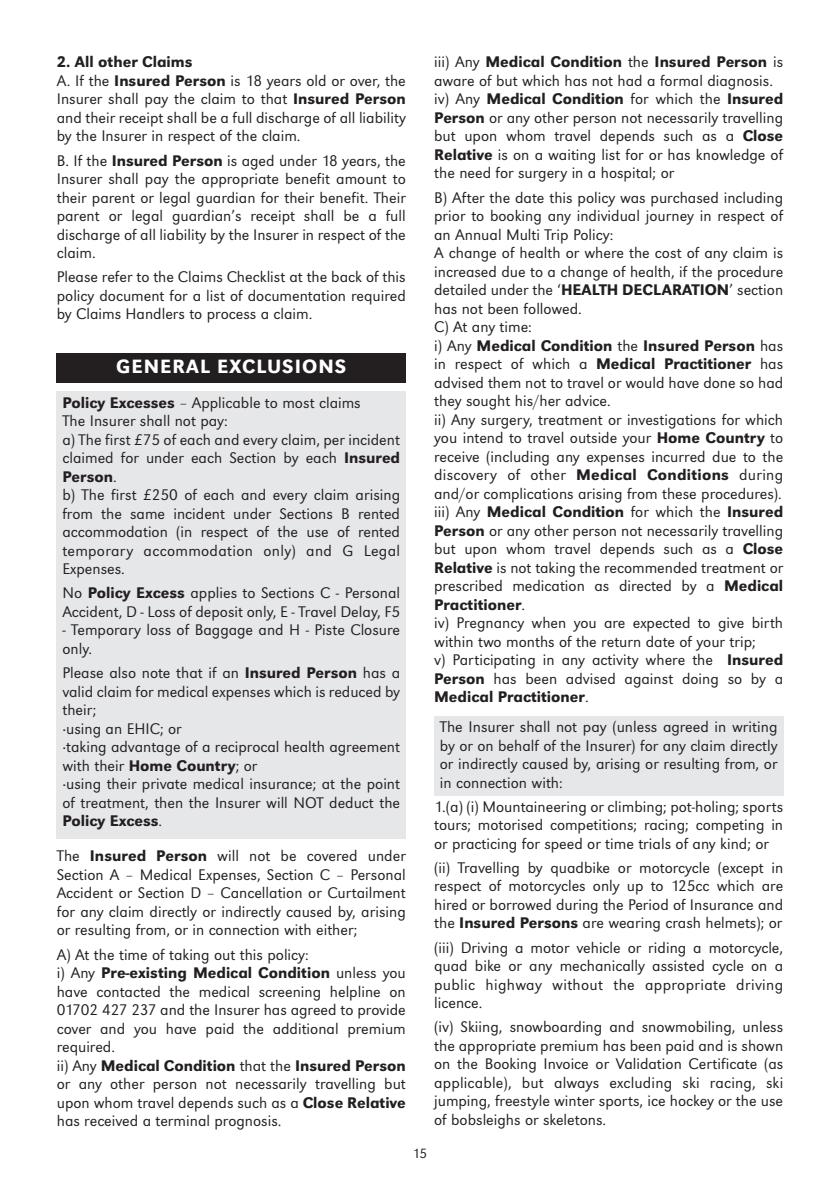
<style>
.page{position:relative;width:840px;height:1191px;background:#fff}
.page>*{position:absolute;margin:0;border:0;box-sizing:border-box;transform-origin:0 0}
.t1{font:500 20px "URW Grotesk T";letter-spacing:.05em;color:#fff}
.t2{font:300 16px/18.4px "URW Grotesk T";color:#231f20}
.t3{font:300 14px "URW Grotesk T";color:#231f20}
.s1{font-weight:500}
</style>
<div class="page">
<div style="left:434px;top:716px;width:348px;height:79px;background:#e6e7e9"></div>
<div style="left:57px;top:354px;width:348px;height:29px;background:#231f20"></div>
<div style="left:57px;top:391px;width:348px;height:447px;background:#e6e7e9"></div>
<p class="t2" style="left:57px;top:53px;width:350px"><span class="s1">2. All other Claims<br></span>A. If the <span class="s1">Insured Person</span> is 18 years old or over, the Insurer shall pay the claim to that <span class="s1">Insured Person </span>and their receipt shall be a full discharge of all liability by the Insurer in respect of the claim.</p>
<p class="t2" style="left:57px;top:151px;width:350px;text-align:justify">B. If the <span class="s1">Insured Person</span> is aged under 18 years, the Insurer shall pay the appropriate benefit amount to their parent or legal guardian for their benefit. Their parent or legal guardian’s receipt shall be a full discharge of all liability by the Insurer in respect of the claim.</p>
<p class="t2" style="left:57px;top:267px;width:350px;text-align:justify">Please refer to the Claims Checklist at the back of this policy document for a list of documentation required by Claims Handlers to process a claim.</p>
<p class="t1" style="left:116px;top:354px;width:231px">GENERAL EXCLUSIONS</p>
<p class="t2" style="left:62px;top:393px;width:339px"><span class="s1">Policy Excesses</span> – Applicable to most claims<br>The Insurer shall not pay:<br>a) The first £75 of each and every claim, per incident claimed for under each Section by each <span class="s1">Insured Person</span>.<br>b) The first £250 of each and every claim arising from the same incident under Sections B rented accommodation (in respect of the use of rented temporary accommodation only) and G Legal Expenses.</p>
<p class="t2" style="left:62px;top:583px;width:339px">No <span class="s1">Policy Excess</span> applies to Sections C - Personal<br>Accident, D - Loss of deposit only, E - Travel Delay, F5</p>
<p class="t2" style="left:62px;top:620px;width:339px">- Temporary loss of Baggage and H - Piste Closure only.</p>
<p class="t2" style="left:62px;top:663px;width:339px">Please also note that if an <span class="s1">Insured Person</span> has a valid claim for medical expenses which is reduced by their;<br>·using an EHIC; or<br>·taking advantage of a reciprocal health agreement with their <span class="s1">Home Country</span>; or<br>·using their private medical insurance; at the point of treatment, then the Insurer will NOT deduct the <span class="s1">Policy Excess</span>.</p>
<p class="t2" style="left:57px;top:846px;width:350px;text-align:justify">The <span class="s1">Insured Person</span> will not be covered under Section A – Medical Expenses, Section C – Personal Accident or Section D – Cancellation or Curtailment for any claim directly or indirectly caused by, arising or resulting from, or in connection with either;</p>
<p class="t2" style="left:57px;top:944px;width:350px">A) At the time of taking out this policy:<br>i) Any <span class="s1">Pre-existing Medical Condition</span> unless you have contacted the medical screening helpline on 01702 427 237 and the Insurer has agreed to provide cover and you have paid the additional premium required.<br>ii) Any <span class="s1">Medical Condition</span> that the <span class="s1">Insured Person </span>or any other person not necessarily travelling but upon whom travel depends such as a <span class="s1">Close Relative </span>has received a terminal prognosis.</p>
<p class="t2" style="left:434px;top:53px;width:350px">iii) Any <span class="s1">Medical Condition</span> the <span class="s1">Insured Person</span> is aware of but which has not had a formal diagnosis. iv) Any <span class="s1">Medical Condition</span> for which the <span class="s1">Insured Person</span> or any other person not necessarily travelling but upon whom travel depends such as a <span class="s1">Close Relative</span> is on a waiting list for or has knowledge of the need for surgery in a hospital; or</p>
<p class="t2" style="left:434px;top:188px;width:350px">B) After the date this policy was purchased including prior to booking any individual journey in respect of an Annual Multi Trip Policy:<br>A change of health or where the cost of any claim is increased due to a change of health, if the procedure detailed under the ‘<span class="s1">HEALTH DECLARATION</span>’ section has not been followed.<br>C) At any time:<br>i) Any <span class="s1">Medical Condition</span> the <span class="s1">Insured Person</span> has in respect of which a <span class="s1">Medical Practitioner</span> has advised them not to travel or would have done so had they sought his/her advice.<br>ii) Any surgery, treatment or investigations for which you intend to travel outside your <span class="s1">Home Country</span> to receive (including any expenses incurred due to the discovery of other <span class="s1">Medical Conditions</span> during and/or complications arising from these procedures). iii) Any <span class="s1">Medical Condition</span> for which the <span class="s1">Insured Person</span> or any other person not necessarily travelling but upon whom travel depends such as a <span class="s1">Close Relative</span> is not taking the recommended treatment or prescribed medication as directed by a <span class="s1">Medical Practitioner</span>.<br>iv) Pregnancy when you are expected to give birth within two months of the return date of your trip;<br>v) Participating in any activity where the <span class="s1">Insured Person</span> has been advised against doing so by a <span class="s1">Medical Practitioner</span>.</p>
<p class="t2" style="left:439px;top:717px;width:339px;text-align:justify">The Insurer shall not pay (unless agreed in writing by or on behalf of the Insurer) for any claim directly or indirectly caused by, arising or resulting from, or in connection with:</p>
<p class="t2" style="left:434px;top:797px;width:350px;text-align:justify">1.(a) (i) Mountaineering or climbing; pot-holing; sports tours; motorised competitions; racing; competing in or practicing for speed or time trials of any kind; or</p>
<p class="t2" style="left:434px;top:858px;width:350px;text-align:justify">(ii) Travelling by quadbike or motorcycle (except in respect of motorcycles only up to 125cc which are hired or borrowed during the Period of Insurance and the <span class="s1">Insured Persons</span> are wearing crash helmets); or</p>
<p class="t2" style="left:434px;top:938px;width:350px;text-align:justify">(iii) Driving a motor vehicle or riding a motorcycle, quad bike or any mechanically assisted cycle on a public highway without the appropriate driving licence.</p>
<p class="t2" style="left:434px;top:1017px;width:350px;text-align:justify">(iv) Skiing, snowboarding and snowmobiling, unless the appropriate premium has been paid and is shown on the Booking Invoice or Validation Certificate (as applicable), but always excluding ski racing, ski jumping, freestyle winter sports, ice hockey or the use of bobsleighs or skeletons.</p>
<p class="t3" style="left:412px;top:1145px;width:16px">15</p>
</div>
